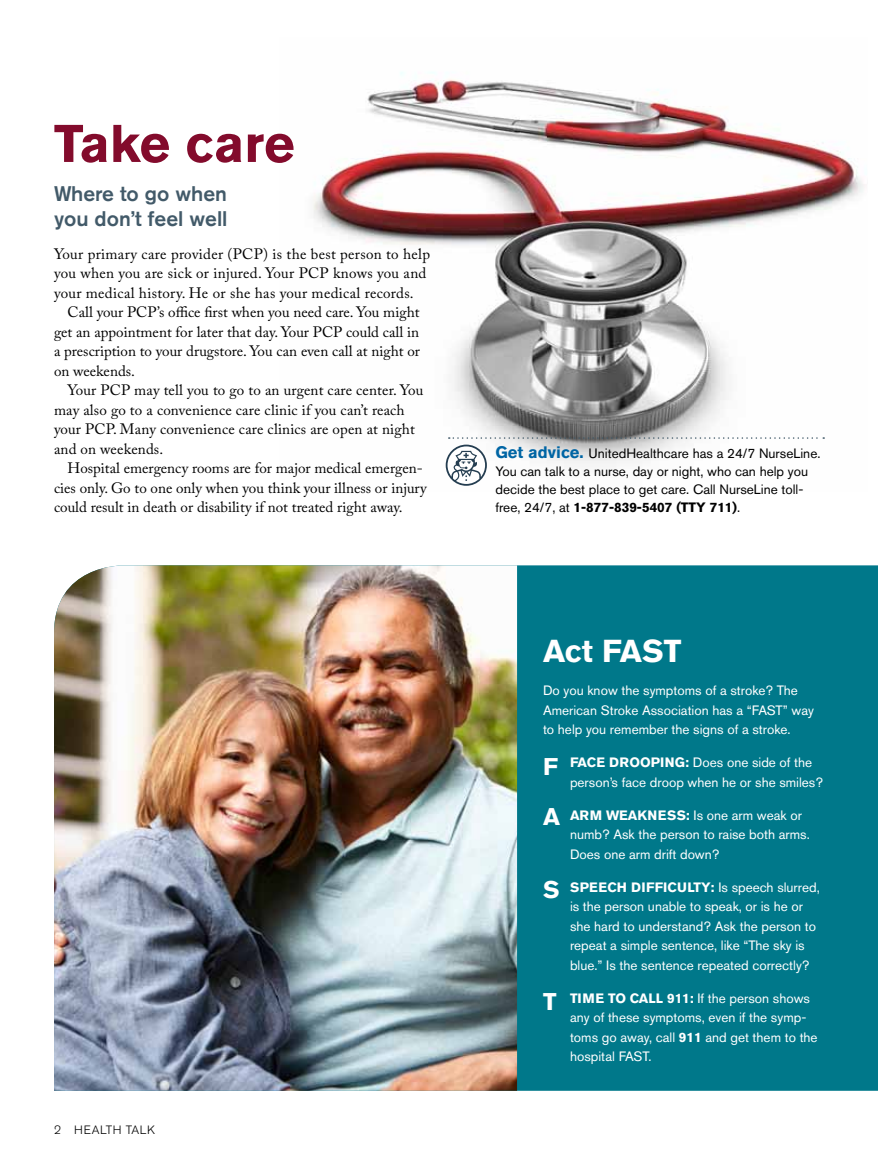
<style>
.page{position:relative;width:878px;height:1161px;background:#fff}
.page>*{position:absolute;margin:0;border:0;box-sizing:border-box;transform-origin:0 0}
.t1{font:700 52.5px "Akzidenz Grotesk BE";color:#830b2c}
.t2{font:700 31.5px "Akzidenz Grotesk BE";color:#fff}
.t3{font:700 24px/49.7px "Akzidenz Grotesk BE";color:#fff}
.t4{font:500 21px/25.2px "Akzidenz Grotesk BE";color:#425a69}
.t5{font:15px/19.5px "Adobe Caslon Pro";letter-spacing:.01em;color:#000}
.t6{font:13.5px/19.5px "Akzidenz Grotesk BE";color:#fff}
.t7{font:13.5px/18px "Akzidenz Grotesk BE";color:#000}
.t8{font:700 13.5px "Akzidenz Grotesk BE";color:#fff}
.t9{font:700 13.5px "Akzidenz Grotesk BE";color:#000}
.t10{font:300 12px "Akzidenz Grotesk BE";letter-spacing:.05em;color:#000}
.s1{font-weight:700;font-size:16.5px;color:#0065a4}
.s2{font-weight:700}
.s3{font-weight:400}
</style>
<div class="page">
<div style="left:517px;top:565px;width:360px;height:526px;background:#00788a"></div>
<img style="left:54px;top:565px;width:463px;height:526px">
<img style="left:313px;top:72px;width:552px;height:392px">
<svg style="left:448px;top:437px;width:376px;height:2px"></svg>
<svg style="left:445px;top:445px;width:42px;height:41px"></svg>
<h1 class="t1" style="left:54px;top:113px;width:242px">Take care</h1>
<h3 class="t4" style="left:54px;top:180px;width:175px">Where to go when you don’t feel well</h3>
<p class="t5" style="left:54px;top:244px;width:377px">Your primary care provider (PCP) is the best person to help you when you are sick or injured. Your PCP knows you and your medical history. He or she has your medical records.</p>
<p class="t5" style="left:54px;top:302px;width:367px;text-align:justify;text-indent:14px">Call your PCP’s office first when you need care. You might get an appointment for later that day. Your PCP could call in a prescription to your drugstore. You can even call at night or on weekends.</p>
<p class="t5" style="left:54px;top:380px;width:371px;text-indent:14px">Your PCP may tell you to go to an urgent care center. You may also go to a convenience care clinic if you can’t reach your PCP. Many convenience care clinics are open at night and on weekends.</p>
<p class="t5" style="left:54px;top:458px;width:374px;text-indent:14px">Hospital emergency rooms are for major medical emergen&shy;cies only. Go to one only when you think your illness or injury could result in death or disability if not treated right away.</p>
<p class="t10" style="left:54px;top:1123px;width:103px">2 HEALTH TALK</p>
<p class="t7" style="left:495px;top:445px;width:326px"><span class="s1">Get advice.</span> UnitedHealthcare has a 24/7 NurseLine.<br>You can talk to a nurse, day or night, who can help you decide the best place to get care. Call NurseLine toll&shy;free, 24/7, at <span class="s2">1-877-839-5407 (TTY</span></p>
<p class="t9" style="left:709px;top:500px;width:32px">711)<span class="s3">.</span></p>
<h2 class="t2" style="left:543px;top:633px;width:139px">Act FAST</h2>
<p class="t6" style="left:543px;top:681px;width:272px">Do you know the symptoms of a stroke? The<br>American Stroke Association has a “FAST” way to help you remember the signs of a stroke.</p>
<p class="t8" style="left:570px;top:755px;width:51px">FACE DROO</p>
<p class="t6" style="left:570px;top:753px;width:254px;text-indent:81px"><span class="s2">PING:</span> Does one side of the person’s face droop when he or she smiles?</p>
<p class="t8" style="left:570px;top:807px;width:60px">ARM WEAKNE</p>
<h3 class="t3" style="left:543px;top:742px;width:18px">F<br>A</h3>
<p class="t6" style="left:570px;top:805px;width:241px;text-indent:97px"><span class="s2">SS:</span> Is one arm weak or numb? Ask the person to raise both arms.<br>Does one arm drift down?</p>
<p class="t6" style="left:570px;top:877px;width:251px"><span class="s2">SPEECH DI FFI CU LTY:</span> Is speech slurred, is the person unable to speak, or is he or she hard to understand? Ask the person to repeat a simple sentence, like “The sky is blue.” Is the sentence repeated correctly?</p>
<p class="t6" style="left:570px;top:988px;width:249px"><span class="s2">TI ME TO CALL 911:</span> If the person shows any of these symptoms, even if the symp&shy;toms go away, call <span class="s2">911</span> and get them to the hospital FAST.</p>
<h3 class="t3" style="left:543px;top:865px;width:18px">S</h3>
<h3 class="t3" style="left:543px;top:977px;width:15px">T</h3>
</div>
